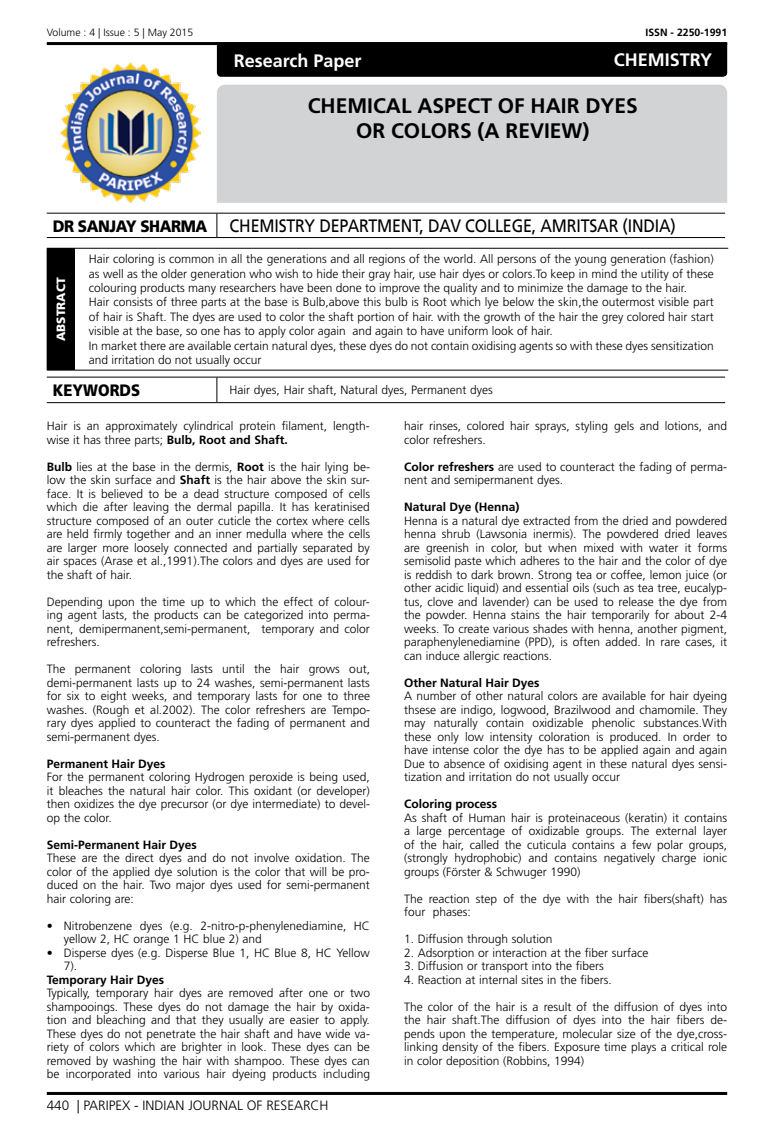
<style>
.page{position:relative;width:774px;height:1136px;background:#fff}
.page>*{position:absolute;margin:0;border:0;box-sizing:border-box;transform-origin:0 0}
.t1{font:700 21px/25.2px "Frutiger LT Std";color:#000;text-align:center}
.t2{font:18px "Frutiger LT Std";letter-spacing:-.01em;color:#000;scale:.89 1}
.t3{font:700 18px "Frutiger LT Std";color:#fff}
.t4{font:900 16.5px "Frutiger LT Std";color:#000;scale:.9 1}
.t5{font:300 13.5px "Frutiger LT Std";color:#000}
.t6{font:300 12px/13.5px "Frutiger LT Std";color:#000;text-align:justify}
.t7{font:700 12px "Frutiger LT Std";color:#000}
.t8{font:900 12px "Frutiger LT Std";color:#fff}
.t9{font:300 10.5px "Frutiger LT Std";color:#000}
.t10{font:700 10.5px "Frutiger LT Std";color:#000}
.s1{font-weight:900;font-size:16.5px}
.s2{font-weight:700}
</style>
<div class="page">
<hr style="left:47px;top:42px;width:680px;height:3px;background:#000">
<hr style="left:47px;top:1091px;width:680px;height:3px;background:#000">
<div style="left:217px;top:85px;width:510px;height:118px;background:#d1d3d4"></div>
<div style="left:217px;top:45px;width:510px;height:32px;background:#000"></div>
<img style="left:61px;top:63px;width:139px;height:140px">
<hr style="left:47px;top:213px;width:170px;height:1px;background:#000">
<hr style="left:217px;top:213px;width:508px;height:1px;background:#000">
<svg style="left:216px;top:213px;width:1px;height:24px"></svg>
<hr style="left:47px;top:237px;width:170px;height:1px;background:#000">
<hr style="left:217px;top:237px;width:508px;height:1px;background:#000">
<hr style="left:47px;top:377px;width:170px;height:1px;background:#000">
<hr style="left:217px;top:377px;width:508px;height:1px;background:#000">
<svg style="left:216px;top:377px;width:1px;height:25px"></svg>
<hr style="left:47px;top:402px;width:170px;height:1px;background:#000">
<hr style="left:217px;top:402px;width:508px;height:1px;background:#000">
<div style="left:47px;top:248px;width:27px;height:122px;background:#000"></div>
<hr style="left:74px;top:248px;width:654px;height:1px;background:#000">
<hr style="left:74px;top:248px;width:1px;height:122px;background:#000">
<svg style="left:47px;top:370px;width:27px;height:1px"></svg>
<hr style="left:74px;top:370px;width:654px;height:1px;background:#000">
<p class="t9" style="left:47px;top:27px;width:148px">Volume : 4 | Issue : 5 | May 2015</p>
<p class="t10" style="left:645px;top:27px;width:83px">ISSN - 2250-1991</p>
<h2 class="t3" style="left:614px;top:49px;width:100px">CHEMISTRY</h2>
<h2 class="t3" style="left:234px;top:50px;width:129px">Research Paper</h2>
<h1 class="t1" style="left:308px;top:93px;width:332px">CHEMICAL ASPECT OF HAIR DYES<br>OR COLORS (A REVIEW)</h1>
<h2 class="t2" style="left:53px;top:215px;width:702px"><span class="s1">DR SANJAY SHARMA</span> CHEMISTRY DEPARTMENT, DAV COLLEGE, AMRITSAR (INDIA)</h2>
<p class="t8" style="left:54px;top:341px;width:65px;rotate:-90deg">ABSTRACT</p>
<p class="t6" style="left:89px;top:252px;width:626px;line-height:14.4px;text-align:left">Hair coloring is common in all the generations and all regions of the world. All persons of the young generation (fashion) as well as the older generation who wish to hide their gray hair, use hair dyes or colors.To keep in mind the utility of these colouring products many researchers have been done to improve the quality and to minimize the damage to the hair.<br>Hair consists of three parts at the base is Bulb,above this bulb is Root which lye below the skin,the outermost visible part of hair is Shaft. The dyes are used to color the shaft portion of hair. with the growth of the hair the grey colored hair start visible at the base, so one has to apply color again and again to have uniform look of hair.<br>In market there are available certain natural dyes, these dyes do not contain oxidising agents so with these dyes sensitization and irritation do not usually occur</p>
<h3 class="t4" style="left:53px;top:380px;width:99px">KEYWORDS</h3>
<p class="t6" style="left:230px;top:383px;width:265px">Hair dyes, Hair shaft, Natural dyes, Permanent dyes</p>
<p class="t6" style="left:47px;top:419px;width:325px">Hair is an approximately cylindrical protein filament, length&shy;wise it has three parts; <span class="s2">Bulb, Root and Shaft.</span></p>
<p class="t6" style="left:47px;top:460px;width:325px"><span class="s2">Bulb</span> lies at the base in the dermis, <span class="s2">Root</span> is the hair lying be&shy;low the skin surface and <span class="s2">Shaft</span> is the hair above the skin sur&shy;face. It is believed to be a dead structure composed of cells which die after leaving the dermal papilla. It has keratinised structure composed of an outer cuticle the cortex where cells are held firmly together and an inner medulla where the cells are larger more loosely connected and partially separated by air spaces (Arase et al.,1991).The colors and dyes are used for the shaft of hair.</p>
<p class="t6" style="left:47px;top:595px;width:325px">Depending upon the time up to which the effect of colour&shy;ing agent lasts, the products can be categorized into perma&shy;nent, demipermanent,semi-permanent, temporary and color refreshers.</p>
<p class="t6" style="left:47px;top:662px;width:325px">The permanent coloring lasts until the hair grows out, demi-permanent lasts up to 24 washes, semi-permanent lasts for six to eight weeks, and temporary lasts for one to three washes. (Rough et al.2002). The color refreshers are Tempo&shy;rary dyes applied to counteract the fading of permanent and semi-permanent dyes.</p>
<p class="t7" style="left:47px;top:756px;width:120px">Permanent Hair Dyes</p>
<p class="t6" style="left:47px;top:770px;width:325px">For the permanent coloring Hydrogen peroxide is being used, it bleaches the natural hair color. This oxidant (or developer) then oxidizes the dye precursor (or dye intermediate) to devel&shy;op the color.</p>
<p class="t7" style="left:47px;top:837px;width:152px">Semi-Permanent Hair Dyes</p>
<p class="t6" style="left:47px;top:851px;width:325px">These are the direct dyes and do not involve oxidation. The color of the applied dye solution is the color that will be pro&shy;duced on the hair. Two major dyes used for semi-permanent hair coloring are:</p>
<p class="t6" style="left:64px;top:919px;width:308px;text-indent:-17px">• Nitrobenzene dyes (e.g. 2-nitro-p-phenylenediamine, HC yellow 2, HC orange 1 HC blue 2) and</p>
<p class="t6" style="left:64px;top:946px;width:308px;text-indent:-17px">• Disperse dyes (e.g. Disperse Blue 1, HC Blue 8, HC Yellow<br>7).</p>
<p class="t7" style="left:47px;top:972px;width:119px">Temporary Hair Dyes</p>
<p class="t6" style="left:47px;top:986px;width:325px">Typically, temporary hair dyes are removed after one or two shampooings. These dyes do not damage the hair by oxida&shy;tion and bleaching and that they usually are easier to apply.<br>These dyes do not penetrate the hair shaft and have wide va&shy;riety of colors which are brighter in look. These dyes can be removed by washing the hair with shampoo. These dyes can be incorporated into various hair dyeing products including</p>
<p class="t5" style="left:47px;top:1097px;width:283px">440 | PARIPEX - INDIAN JOURNAL OF RESEARCH</p>
<p class="t6" style="left:404px;top:419px;width:325px">hair rinses, colored hair sprays, styling gels and lotions, and color refreshers.</p>
<p class="t6" style="left:404px;top:460px;width:325px"><span class="s2">Color refreshers</span> are used to counteract the fading of perma&shy;nent and semipermanent dyes.</p>
<p class="t7" style="left:404px;top:500px;width:117px">Natural Dye (Henna)</p>
<p class="t6" style="left:404px;top:514px;width:325px">Henna is a natural dye extracted from the dried and powdered henna shrub (Lawsonia inermis). The powdered dried leaves are greenish in color, but when mixed with water it forms semisolid paste which adheres to the hair and the color of dye is reddish to dark brown. Strong tea or coffee, lemon juice (or other acidic liquid) and essential oils (such as tea tree, eucalyp&shy;tus, clove and lavender) can be used to release the dye from the powder. Henna stains the hair temporarily for about 2-4 weeks. To create various shades with henna, another pigment, paraphenylenediamine (PPD), is often added. In rare cases, it can induce allergic reactions.</p>
<p class="t7" style="left:404px;top:675px;width:137px">Other Natural Hair Dyes</p>
<p class="t6" style="left:404px;top:689px;width:325px">A number of other natural colors are available for hair dyeing thsese are indigo, logwood, Brazilwood and chamomile. They may naturally contain oxidizable phenolic substances.With these only low intensity coloration is produced. In order to have intense color the dye has to be applied again and again Due to absence of oxidising agent in these natural dyes sensi&shy;tization and irritation do not usually occur</p>
<p class="t7" style="left:404px;top:797px;width:95px">Coloring process</p>
<p class="t6" style="left:404px;top:811px;width:325px">As shaft of Human hair is proteinaceous (keratin) it contains a large percentage of oxidizable groups. The external layer of the hair, called the cuticula contains a few polar groups, (strongly hydrophobic) and contains negatively charge ionic groups (Förster &amp; Schwuger 1990)</p>
<p class="t6" style="left:404px;top:892px;width:325px">The reaction step of the dye with the hair fibers(shaft) has four phases:</p>
<p class="t6" style="left:404px;top:932px;width:150px">1. Diffusion through solution</p>
<p class="t6" style="left:404px;top:946px;width:246px">2. Adsorption or interaction at the fiber surface</p>
<p class="t6" style="left:404px;top:959px;width:201px">3. Diffusion or transport into the fibers</p>
<p class="t6" style="left:404px;top:973px;width:209px">4. Reaction at internal sites in the fibers.</p>
<p class="t6" style="left:404px;top:1000px;width:325px">The color of the hair is a result of the diffusion of dyes into the hair shaft.The diffusion of dyes into the hair fibers de&shy;pends upon the temperature, molecular size of the dye,cross&shy;linking density of the fibers. Exposure time plays a critical role in color deposition (Robbins, 1994)</p>
</div>
